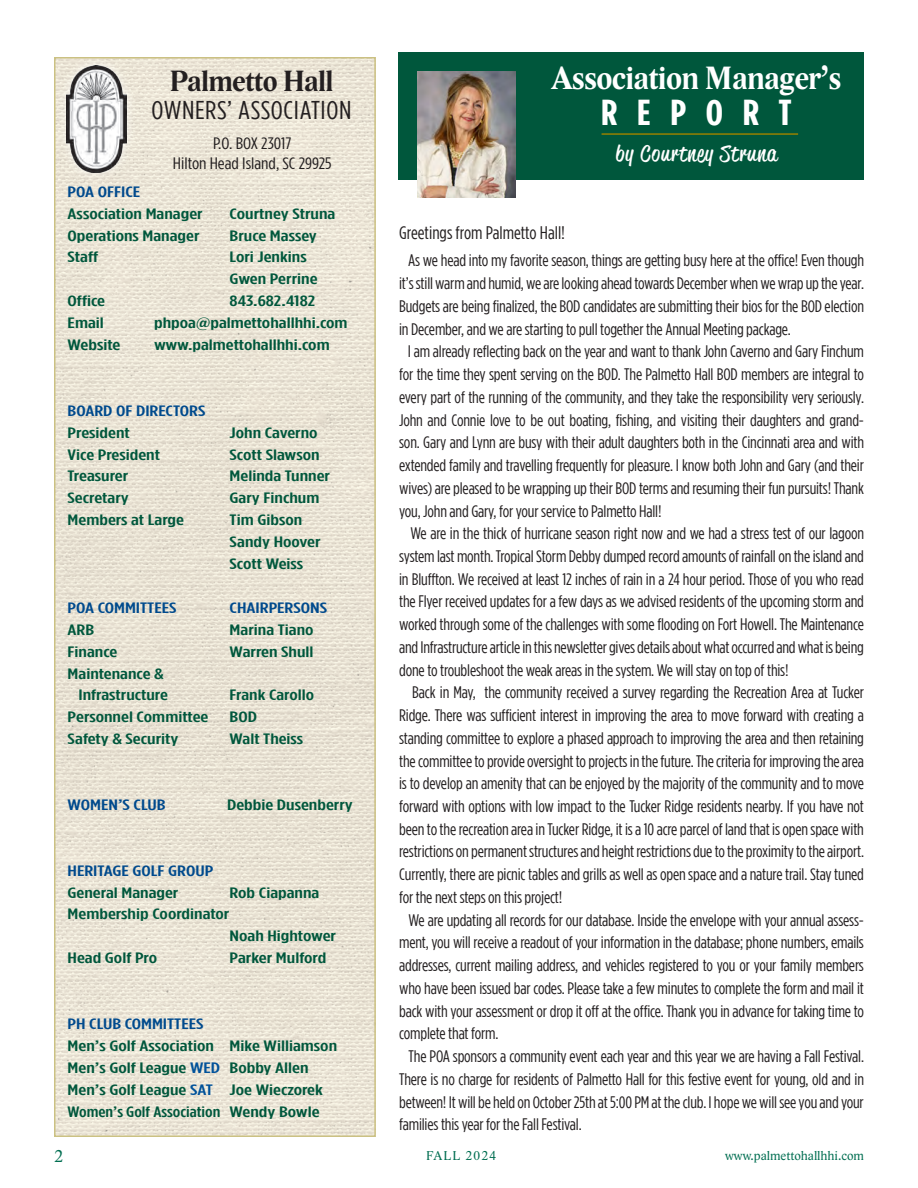
<style>
.page{position:relative;width:918px;height:1188px;background:#fff}
.page>*{position:absolute;margin:0;border:0;box-sizing:border-box;transform-origin:0 0}
.t1{font:700 36px "Gotham Condensed";letter-spacing:.48em;color:#fff;scale:1.14 1}
.t2{font:700 33px "Lido STF";letter-spacing:-.02em;color:#fff;scale:.95 1}
.t3{font:700 30px "Lido STF";letter-spacing:-.02em;color:#231f20}
.t4{font:25.8px "Gotham Condensed";letter-spacing:.02em;color:#231f20;scale:1.14 1}
.t5{font:22.5px "Reklame Script Regular DEMO";letter-spacing:.04em;color:#fff;scale:1.15 1}
.t6{font:18.15px "Gotham Condensed";color:#231f20;scale:1.07 1}
.t7{font:17.55px "Lido STF";color:#006e51}
.t8{font:16.65px/22.8px "Gotham Condensed";letter-spacing:-.01em;color:#231f20;text-align:justify;scale:1.07 1}
.t9{font:16.5px/19.5px "Gotham Condensed";color:#231f20;text-align:center;scale:1.19 1}
.t10{font:500 15px/21.9px "Gotham Condensed";color:#00573c;scale:1.5 1}
.t11{font:500 15px/21.9px "Gotham Condensed";color:#004a8d;scale:1.5 1}
.t12{font:500 15px "Gotham Condensed";color:#00573c;scale:1.35 1}
.t13{font:500 15px "Gotham Condensed";color:#00573c;scale:1.49 1}
.t14{font:13.05px "Lido STF";color:#006e51}
.t15{font:13.05px "Lido STF";letter-spacing:.1em;color:#006e51}
.s1{color:#00573c}
.s2{color:#004a8d}
.s3{color:#01529a}
</style>
<div class="page">
<div style="left:398px;top:52px;width:466px;height:128px;background:#00573c"></div>
<img style="left:418px;top:71px;width:97px;height:126px">
<hr style="left:602px;top:133px;width:196px;height:2px;background:#968000">
<img style="left:57px;top:60px;width:316px;height:1074px">
<div style="left:57px;top:57px;width:80px;height:125px;background:#fff;opacity:.75"></div>
<img style="left:67px;top:66px;width:60px;height:106px">
<p class="t3" style="left:169px;top:63px;width:165px">Palmetto Hall</p>
<p class="t4" style="left:151px;top:96px;width:177px">OWNERS’ ASSOCIATION</p>
<p class="t9" style="left:173px;top:134px;width:135px">P.O. BOX 23017<br>Hilton Head Island, SC 29925</p>
<p class="t11" style="left:68px;top:180px;width:50px">POA OFFICE</p>
<p class="t10" style="left:68px;top:202px;width:92px">Association Manager</p>
<p class="t10" style="left:230px;top:202px;width:72px">Courtney Struna</p>
<p class="t10" style="left:68px;top:224px;width:89px">Operations Manager</p>
<p class="t10" style="left:230px;top:224px;width:60px">Bruce Massey</p>
<p class="t10" style="left:68px;top:246px;width:22px">Staff</p>
<p class="t10" style="left:230px;top:246px;width:53px">Lori Jenkins</p>
<p class="t10" style="left:230px;top:268px;width:60px">Gwen Perrine</p>
<p class="t10" style="left:68px;top:290px;width:27px">Office</p>
<p class="t10" style="left:230px;top:290px;width:58px">843.682.4182</p>
<p class="t10" style="left:68px;top:312px;width:26px">Email</p>
<p class="t10" style="left:154px;top:312px;width:130px">phpoa@palmettohallhhi.com</p>
<p class="t10" style="left:68px;top:333px;width:37px">Website</p>
<p class="t10" style="left:154px;top:333px;width:119px">www.palmettohallhhi.com</p>
<p class="t11" style="left:68px;top:399px;width:93px">BOARD OF DIRECTORS</p>
<p class="t10" style="left:68px;top:421px;width:43px">President</p>
<p class="t10" style="left:230px;top:421px;width:60px">John Caverno</p>
<p class="t10" style="left:68px;top:443px;width:63px">Vice President</p>
<p class="t10" style="left:230px;top:443px;width:62px">Scott Slawson</p>
<p class="t10" style="left:68px;top:465px;width:42px">Treasurer</p>
<p class="t10" style="left:230px;top:465px;width:68px">Melinda Tunner</p>
<p class="t10" style="left:68px;top:487px;width:42px">Secretary</p>
<p class="t10" style="left:230px;top:487px;width:61px">Gary Finchum</p>
<p class="t10" style="left:68px;top:509px;width:79px">Members at Large</p>
<p class="t10" style="left:230px;top:509px;width:50px">Tim Gibson</p>
<p class="t10" style="left:230px;top:531px;width:62px">Sandy Hoover<br>Scott Weiss</p>
<p class="t11" style="left:68px;top:596px;width:74px">POA COMMITTEES</p>
<p class="t11" style="left:230px;top:596px;width:66px">CHAIRPERSONS</p>
<p class="t10" style="left:68px;top:618px;width:19px">ARB</p>
<p class="t10" style="left:230px;top:618px;width:57px">Marina Tiano</p>
<p class="t10" style="left:68px;top:640px;width:35px">Finance</p>
<p class="t10" style="left:230px;top:640px;width:57px">Warren Shull</p>
<p class="t10" style="left:68px;top:662px;width:68px;text-align:right">Maintenance &amp;<br>Infrastructure</p>
<p class="t13" style="left:230px;top:687px;width:58px">Frank Carollo</p>
<p class="t10" style="left:68px;top:706px;width:95px">Personnel Committee</p>
<p class="t10" style="left:230px;top:706px;width:20px">BOD</p>
<p class="t10" style="left:68px;top:728px;width:75px">Safety &amp; Security</p>
<p class="t13" style="left:230px;top:731px;width:51px">Walt Theiss</p>
<p class="t11" style="left:68px;top:793px;width:67px">WOMEN’S CLUB</p>
<p class="t10" style="left:227px;top:793px;width:85px">Debbie Dusenberry</p>
<p class="t11" style="left:68px;top:859px;width:99px">HERITAGE GOLF GROUP<br><span class="s1">General Manager</span></p>
<p class="t10" style="left:230px;top:881px;width:61px">Rob Ciapanna</p>
<p class="t10" style="left:68px;top:903px;width:109px">Membership Coordinator</p>
<p class="t10" style="left:230px;top:925px;width:72px">Noah Hightower</p>
<p class="t10" style="left:68px;top:947px;width:61px">Head Golf Pro</p>
<p class="t10" style="left:230px;top:947px;width:66px">Parker Mulford</p>
<p class="t10" style="left:68px;top:1012px;width:181px"><span class="s2">PH CLUB COMMITTEES<br></span>Men’s Golf Association Mike Williamson</p>
<p class="t10" style="left:68px;top:1056px;width:162px">Men’s Golf League <span class="s3">WED</span> Bobby Allen</p>
<p class="t10" style="left:68px;top:1078px;width:172px">Men’s Golf League <span class="s3">SAT</span> Joe Wieczorek</p>
<p class="t12" style="left:68px;top:1103px;width:188px">Women’s Golf Association Wendy Bowle</p>
<p class="t2" style="left:552px;top:58px;width:307px">Association Manager’s</p>
<p class="t1" style="left:601px;top:92px;width:169px">REPORT</p>
<p class="t5" style="left:616px;top:144px;width:142px">by Courtney Struna</p>
<p class="t6" style="left:399px;top:223px;width:157px">Greetings from Palmetto Hall!</p>
<p class="t8" style="left:399px;top:249px;width:436px;text-indent:9px">As we head into my favorite season, things are getting busy here at the office! Even though it’s still warm and humid, we are looking ahead towards December when we wrap up the year.<br>Budgets are being finalized, the BOD candidates are submitting their bios for the BOD election in December, and we are starting to pull together the Annual Meeting package.</p>
<p class="t8" style="left:399px;top:340px;width:436px;text-indent:9px">I am already reflecting back on the year and want to thank John Caverno and Gary Finchum for the time they spent serving on the BOD. The Palmetto Hall BOD members are integral to every part of the running of the community, and they take the responsibility very seriously.<br>John and Connie love to be out boating, fishing, and visiting their daughters and grand&shy;son. Gary and Lynn are busy with their adult daughters both in the Cincinnati area and with extended family and travelling frequently for pleasure. I know both John and Gary (and their wives) are pleased to be wrapping up their BOD terms and resuming their fun pursuits! Thank you, John and Gary, for your service to Palmetto Hall!</p>
<p class="t8" style="left:399px;top:522px;width:436px;text-indent:11px">We are in the thick of hurricane season right now and we had a stress test of our lagoon system last month. Tropical Storm Debby dumped record amounts of rainfall on the island and in Bluffton. We received at least 12 inches of rain in a 24 hour period. Those of you who read the Flyer received updates for a few days as we advised residents of the upcoming storm and worked through some of the challenges with some flooding on Fort Howell. The Maintenance and Infrastructure article in this newsletter gives details about what occurred and what is being done to troubleshoot the weak areas in the system. We will stay on top of this!</p>
<p class="t8" style="left:399px;top:681px;width:436px;text-indent:13px">Back in May, the community received a survey regarding the Recreation Area at Tucker Ridge. There was sufficient interest in improving the area to move forward with creating a standing committee to explore a phased approach to improving the area and then retaining the committee to provide oversight to projects in the future. The criteria for improving the area is to develop an amenity that can be enjoyed by the majority of the community and to move forward with options with low impact to the Tucker Ridge residents nearby. If you have not been to the recreation area in Tucker Ridge, it is a 10 acre parcel of land that is open space with restrictions on permanent structures and height restrictions due to the proximity to the airport.<br>Currently, there are picnic tables and grills as well as open space and a nature trail. Stay tuned for the next steps on this project!</p>
<p class="t8" style="left:399px;top:908px;width:436px;text-indent:9px">We are updating all records for our database. Inside the envelope with your annual assess&shy;ment, you will receive a readout of your information in the database; phone numbers, emails addresses, current mailing address, and vehicles registered to you or your family members who have been issued bar codes. Please take a few minutes to complete the form and mail it back with your assessment or drop it off at the office. Thank you in advance for taking time to complete that form.</p>
<p class="t8" style="left:399px;top:1045px;width:436px;text-indent:9px">The POA sponsors a community event each year and this year we are having a Fall Festival.<br>There is no charge for residents of Palmetto Hall for this festive event for young, old and in between! It will be held on October 25th at 5:00 PM at the club. I hope we will see you and your families this year for the Fall Festival.</p>
<p class="t7" style="left:54px;top:1145px;width:10px">2</p>
<p class="t15" style="left:426px;top:1148px;width:72px">FALL 2024</p>
<p class="t14" style="left:725px;top:1148px;width:140px">www.palmettohallhhi.com</p>
</div>
